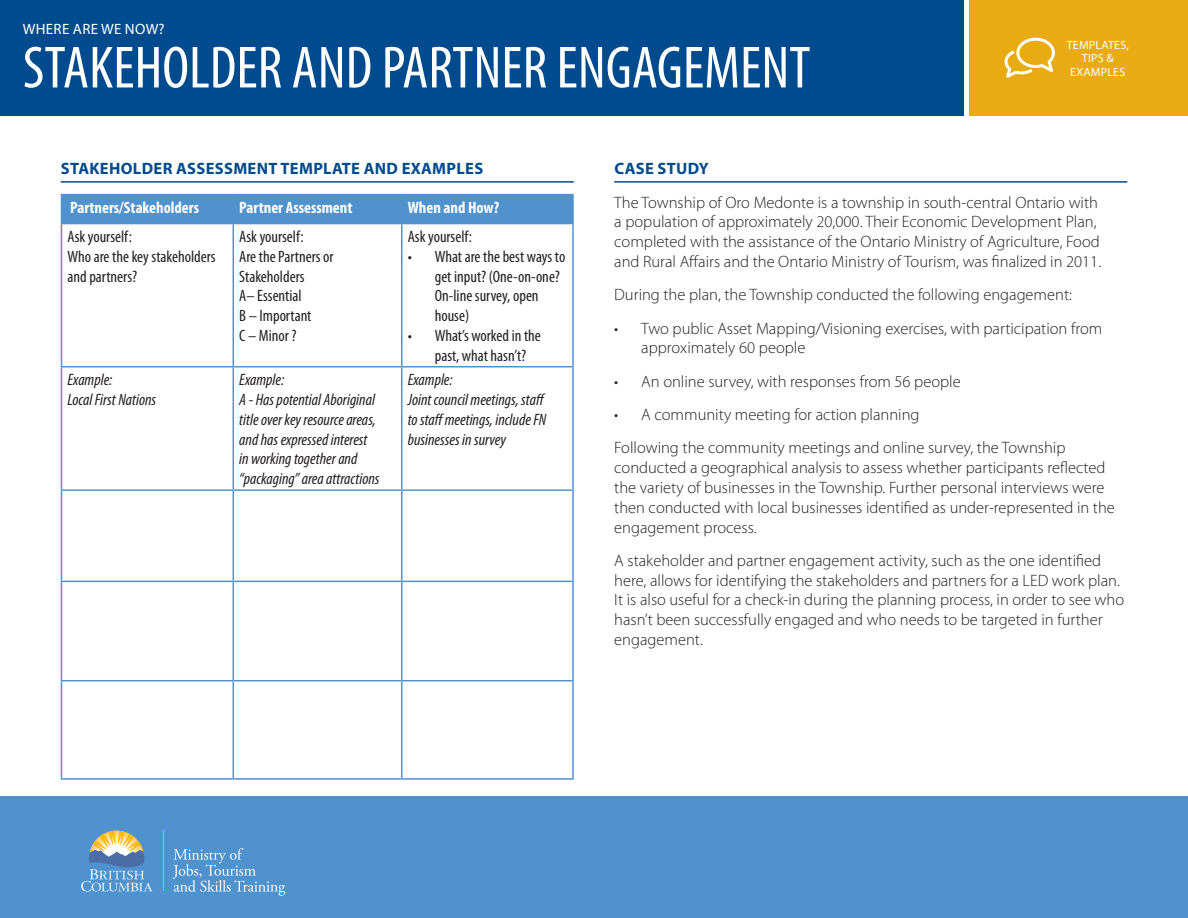
<style>
.page{position:relative;width:1188px;height:918px;background:#fff}
.page>*{position:absolute;margin:0;border:0;box-sizing:border-box;transform-origin:0 0}
.t1{font:condensed 60px "Myriad Pro";color:#fff}
.bullets{font:300 16.5px/19.8px "Myriad Pro";color:#231f20}
.page_header{font:condensed 16.5px/19.8px "Myriad Pro";color:#231f20}
.page_header-2{font:italic condensed 16.5px/19.8px "Myriad Pro";color:#231f20}
.subhead{font:700 16.5px "Myriad Pro";letter-spacing:.02em;color:#004b8e}
.page_header-3{font:700 condensed 16.5px "Myriad Pro";color:#fff}
.t2{font:15px "Myriad Pro";letter-spacing:.02em;color:#fff}
.t3{font:12px/13.5px "Myriad Pro";letter-spacing:.02em;color:#fff;text-align:center}
</style>
<div class="page">
<div style="left:969px;top:0;width:219px;height:116px;background:#e8ab12"></div>
<div style="left:0;top:796px;width:1188px;height:122px;background:#5092ce"></div>
<svg style="left:1004px;top:37px;width:51px;height:41px"></svg>
<div style="left:0;top:0;width:963px;height:116px;background:#004b8e"></div>
<hr style="left:61px;top:181px;width:513px;height:2px;background:#004b8e">
<hr style="left:61px;top:194px;width:172px;height:1px;background:#5092ce">
<hr style="left:233px;top:194px;width:169px;height:1px;background:#5092ce">
<div style="left:61px;top:195px;width:511px;height:28px;background:#5092ce"></div>
<hr style="left:402px;top:194px;width:172px;height:1px;background:#5092ce">
<hr style="left:401px;top:195px;width:2px;height:28px;background:#5092ce">
<hr style="left:572px;top:195px;width:2px;height:28px;background:#5092ce">
<hr style="left:61px;top:223px;width:172px;height:1px;background:#5092ce">
<hr style="left:61px;top:224px;width:1px;height:142px;background:#5092ce">
<hr style="left:233px;top:223px;width:169px;height:1px;background:#5092ce">
<hr style="left:233px;top:224px;width:1px;height:142px;background:#5092ce">
<hr style="left:402px;top:223px;width:172px;height:1px;background:#5092ce">
<hr style="left:401px;top:224px;width:2px;height:142px;background:#5092ce">
<hr style="left:572px;top:224px;width:2px;height:142px;background:#5092ce">
<hr style="left:61px;top:366px;width:172px;height:1px;background:#5092ce">
<hr style="left:61px;top:367px;width:1px;height:122px;background:#5092ce">
<hr style="left:233px;top:366px;width:169px;height:1px;background:#5092ce">
<hr style="left:233px;top:367px;width:1px;height:122px;background:#5092ce">
<hr style="left:402px;top:366px;width:172px;height:1px;background:#5092ce">
<hr style="left:401px;top:367px;width:2px;height:122px;background:#5092ce">
<hr style="left:572px;top:367px;width:2px;height:122px;background:#5092ce">
<hr style="left:61px;top:489px;width:172px;height:2px;background:#5092ce">
<hr style="left:61px;top:491px;width:1px;height:90px;background:#5092ce">
<hr style="left:233px;top:489px;width:169px;height:2px;background:#5092ce">
<hr style="left:233px;top:491px;width:1px;height:90px;background:#5092ce">
<hr style="left:402px;top:489px;width:172px;height:2px;background:#5092ce">
<hr style="left:401px;top:491px;width:2px;height:90px;background:#5092ce">
<hr style="left:572px;top:491px;width:2px;height:90px;background:#5092ce">
<hr style="left:61px;top:581px;width:172px;height:1px;background:#5092ce">
<hr style="left:61px;top:582px;width:1px;height:98px;background:#5092ce">
<hr style="left:233px;top:581px;width:169px;height:1px;background:#5092ce">
<hr style="left:233px;top:582px;width:1px;height:98px;background:#5092ce">
<hr style="left:402px;top:581px;width:172px;height:1px;background:#5092ce">
<hr style="left:401px;top:582px;width:2px;height:98px;background:#5092ce">
<hr style="left:572px;top:582px;width:2px;height:98px;background:#5092ce">
<hr style="left:61px;top:680px;width:172px;height:1px;background:#5092ce">
<hr style="left:61px;top:681px;width:1px;height:97px;background:#5092ce">
<hr style="left:233px;top:680px;width:169px;height:1px;background:#5092ce">
<hr style="left:233px;top:681px;width:1px;height:97px;background:#5092ce">
<hr style="left:402px;top:680px;width:172px;height:1px;background:#5092ce">
<hr style="left:401px;top:681px;width:2px;height:97px;background:#5092ce">
<hr style="left:572px;top:681px;width:2px;height:97px;background:#5092ce">
<hr style="left:61px;top:778px;width:172px;height:2px;background:#5092ce">
<hr style="left:233px;top:778px;width:169px;height:2px;background:#5092ce">
<hr style="left:402px;top:778px;width:172px;height:2px;background:#5092ce">
<hr style="left:614px;top:181px;width:513px;height:2px;background:#004b8e">
<svg style="left:173px;top:848px;width:112px;height:48px"></svg>
<svg style="left:81px;top:831px;width:71px;height:61px"></svg>
<hr style="left:163px;top:830px;width:1px;height:61px;background:#fdb913">
<p class="t2" style="left:23px;top:19px;width:143px">WHERE ARE WE NOW?</p>
<h1 class="t1" style="left:23px;top:31px;width:789px">STAKEHOLDER AND PARTNER ENGAGEMENT</h1>
<p class="t3" style="left:1067px;top:38px;width:64px">TEMPLATES,<br>TIPS &amp;<br>EXAMPLES</p>
<p class="subhead" style="left:61px;top:158px;width:424px">STAKEHOLDER ASSESSMENT TEMPLATE AND EXAMPLES</p>
<p class="page_header-3" style="left:70px;top:197px;width:130px">Partners/Stakeholders</p>
<p class="page_header-3" style="left:239px;top:197px;width:115px">Partner Assessment</p>
<p class="page_header-3" style="left:408px;top:197px;width:93px">When and How?</p>
<p class="page_header" style="left:68px;top:226px;width:66px">Ask yourself:</p>
<p class="page_header" style="left:68px;top:246px;width:150px">Who are the key stakeholders and partners?</p>
<p class="page_header" style="left:239px;top:226px;width:66px">Ask yourself:</p>
<p class="page_header" style="left:239px;top:246px;width:96px">Are the Partners or<br>Stakeholders</p>
<p class="page_header" style="left:239px;top:286px;width:64px">A– Essential</p>
<p class="page_header" style="left:239px;top:306px;width:74px">B – Important</p>
<p class="page_header" style="left:239px;top:325px;width:59px">C – Minor ?</p>
<p class="page_header" style="left:408px;top:226px;width:66px">Ask yourself:</p>
<p class="page_header" style="left:435px;top:246px;width:132px;text-indent:-27px">• What are the best ways to get input? (One-on-one?<br>On-line survey, open house)</p>
<p class="page_header" style="left:435px;top:325px;width:108px;text-indent:-27px">• What’s worked in the past, what hasn’t?</p>
<p class="page_header-2" style="left:68px;top:370px;width:46px">Example:</p>
<p class="page_header-2" style="left:68px;top:389px;width:90px">Local First Nations</p>
<p class="page_header-2" style="left:239px;top:370px;width:46px">Example:</p>
<p class="page_header-2" style="left:239px;top:389px;width:142px">A - Has potential Aboriginal title over key resource areas, and has expressed interest in working together and “packaging” area attractions</p>
<p class="page_header-2" style="left:408px;top:370px;width:46px">Example:</p>
<p class="page_header-2" style="left:408px;top:389px;width:140px;text-align:justify">Joint council meetings, staff to staff meetings, include FN businesses in survey</p>
<p class="subhead" style="left:614px;top:158px;width:96px">CASE STUDY</p>
<p class="bullets" style="left:614px;top:192px;width:488px">The Township of Oro Medonte is a township in south-central Ontario with a population of approximately 20,000. Their Economic Development Plan, completed with the assistance of the Ontario Ministry of Agriculture, Food and Rural Affairs and the Ontario Ministry of Tourism, was finalized in 2011.</p>
<p class="bullets" style="left:614px;top:285px;width:459px">During the plan, the Township conducted the following engagement:</p>
<p class="bullets" style="left:641px;top:318px;width:463px;text-indent:-27px">• Two public Asset Mapping/Visioning exercises, with participation from approximately 60 people</p>
<p class="bullets" style="left:614px;top:371px;width:348px">• An online survey, with responses from 56 people</p>
<p class="bullets" style="left:614px;top:405px;width:307px">• A community meeting for action planning</p>
<p class="bullets" style="left:614px;top:438px;width:502px">Following the community meetings and online survey, the Township conducted a geographical analysis to assess whether participants reflected the variety of businesses in the Township. Further personal interviews were then conducted with local businesses identified as under-represented in the engagement process.</p>
<p class="bullets" style="left:614px;top:550px;width:511px">A stakeholder and partner engagement activity, such as the one identified here, allows for identifying the stakeholders and partners for a LED work plan.<br>It is also useful for a check-in during the planning process, in order to see who hasn’t been successfully engaged and who needs to be targeted in further engagement.</p>
</div>
